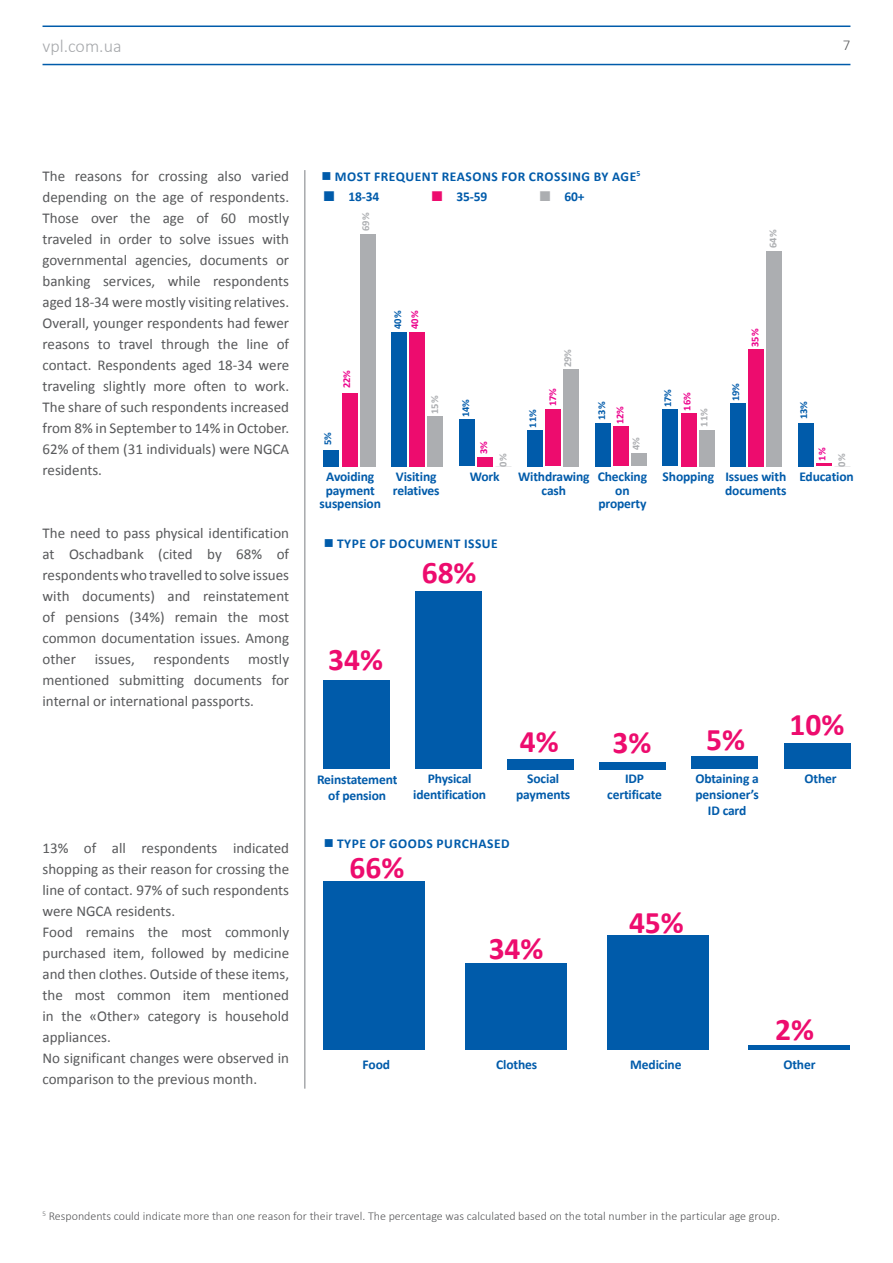
<style>
.page{position:relative;width:893px;height:1263px;background:#fff}
.page>*{position:absolute;margin:0;border:0;box-sizing:border-box;transform-origin:0 0}
.t1{font:700 31.5px "Calibri";color:#ed0c6e}
.t2{font:300 18px "Calibri";color:#a7a9ac}
.t3{font:15px/21px "Calibri";color:#58595b;text-align:justify}
.t4{font:300 15px "Calibri";color:#58595b}
.t5{font:700 13.5px/13.5px "Calibri";letter-spacing:-.01em;color:#005baa;text-align:center}
.t6{font:700 13.5px "Calibri";letter-spacing:.04em;color:#005baa}
.t7{font:300 12px "Calibri";color:#58595b}
.t8{font:700 10.5px "Calibri";letter-spacing:-.01em;color:#005baa}
.t9{font:700 10.5px "Calibri";letter-spacing:-.01em;color:#ec008c}
.t10{font:700 10.5px "Calibri";letter-spacing:-.01em;color:#acaeb1}
</style>
<div class="page">
<hr style="left:43px;top:64px;width:807px;height:1px;background:#005baa">
<hr style="left:43px;top:26px;width:807px;height:1px;background:#005baa">
<div style="left:324px;top:681px;width:66px;height:88px;background:#005baa"></div>
<div style="left:416px;top:591px;width:66px;height:178px;background:#005baa"></div>
<div style="left:508px;top:759px;width:66px;height:10px;background:#005baa"></div>
<div style="left:600px;top:762px;width:66px;height:7px;background:#005baa"></div>
<div style="left:692px;top:757px;width:66px;height:12px;background:#005baa"></div>
<div style="left:784px;top:743px;width:66px;height:26px;background:#005baa"></div>
<hr style="left:304px;top:170px;width:2px;height:919px;background:#a7a9ac">
<div style="left:360px;top:234px;width:15px;height:232px;background:#acaeb1"></div>
<div style="left:427px;top:416px;width:16px;height:50px;background:#acaeb1"></div>
<div style="left:563px;top:369px;width:16px;height:97px;background:#acaeb1"></div>
<div style="left:631px;top:453px;width:16px;height:13px;background:#acaeb1"></div>
<div style="left:699px;top:430px;width:15px;height:36px;background:#acaeb1"></div>
<div style="left:766px;top:251px;width:16px;height:215px;background:#acaeb1"></div>
<div style="left:342px;top:393px;width:15px;height:73px;background:#ed0c6e"></div>
<div style="left:409px;top:332px;width:16px;height:134px;background:#ed0c6e"></div>
<div style="left:477px;top:457px;width:16px;height:9px;background:#ed0c6e"></div>
<div style="left:545px;top:409px;width:16px;height:57px;background:#ed0c6e"></div>
<div style="left:613px;top:426px;width:16px;height:40px;background:#ed0c6e"></div>
<div style="left:681px;top:413px;width:15px;height:53px;background:#ed0c6e"></div>
<div style="left:748px;top:349px;width:16px;height:117px;background:#ed0c6e"></div>
<hr style="left:816px;top:463px;width:16px;height:3px;background:#ed0c6e">
<div style="left:324px;top:450px;width:15px;height:16px;background:#005baa"></div>
<div style="left:391px;top:332px;width:16px;height:134px;background:#005baa"></div>
<div style="left:459px;top:420px;width:16px;height:46px;background:#005baa"></div>
<div style="left:527px;top:430px;width:16px;height:36px;background:#005baa"></div>
<div style="left:595px;top:423px;width:15px;height:43px;background:#005baa"></div>
<div style="left:662px;top:409px;width:16px;height:57px;background:#005baa"></div>
<div style="left:730px;top:403px;width:16px;height:63px;background:#005baa"></div>
<div style="left:798px;top:423px;width:16px;height:43px;background:#005baa"></div>
<div style="left:324px;top:882px;width:101px;height:168px;background:#005baa"></div>
<div style="left:465px;top:963px;width:102px;height:87px;background:#005baa"></div>
<div style="left:607px;top:935px;width:101px;height:115px;background:#005baa"></div>
<div style="left:748px;top:1045px;width:102px;height:5px;background:#005baa"></div>
<p class="t2" style="left:43px;top:35px;width:80px">vpl.com.ua</p>
<p class="t4" style="left:843px;top:35px;width:9px">7</p>
<p class="t3" style="left:43px;top:165px;width:248px">The reasons for crossing also varied depending on the age of respondents.<br>Those over the age of 60 mostly traveled in order to solve issues with governmental agencies, documents or banking services, while respondents aged 18-34 were mostly visiting relatives.<br>Overall, younger respondents had fewer reasons to travel through the line of contact. Respondents aged 18-34 were traveling slightly more often to work.<br>The share of such respondents increased from 8% in September to 14% in October.<br>62% of them (31 individuals) were NGCA residents.</p>
<p class="t3" style="left:43px;top:522px;width:248px">The need to pass physical identification at Oschadbank (cited by 68% of respondents who travelled to solve issues with documents) and reinstatement of pensions (34%) remain the most common documentation issues. Among other issues, respondents mostly mentioned submitting documents for internal or international passports.</p>
<p class="t3" style="left:43px;top:837px;width:248px">13% of all respondents indicated shopping as their reason for crossing the line of contact. 97% of such respondents were NGCA residents.</p>
<p class="t3" style="left:43px;top:921px;width:248px">Food remains the most commonly purchased item, followed by medicine and then clothes. Outside of these items, the most common item mentioned in the «Other» category is household appliances.</p>
<p class="t3" style="left:43px;top:1047px;width:248px">No significant changes were observed in comparison to the previous month.</p>
<p class="t6" style="left:322px;top:167px;width:320px">■ MOST FREQUENT REASONS FOR CROSSING BY AGE<sup>5</sup></p>
<p class="t5" style="left:348px;top:189px;width:32px">18-34</p>
<p class="t5" style="left:456px;top:189px;width:32px">35-59</p>
<p class="t5" style="left:564px;top:189px;width:22px">60+</p>
<p class="t10" style="left:359px;top:231px;width:20px;rotate:-90deg">69%</p>
<p class="t10" style="left:766px;top:248px;width:20px;rotate:-90deg">64%</p>
<p class="t9" style="left:340px;top:388px;width:20px;rotate:-90deg">22%</p>
<p class="t8" style="left:321px;top:445px;width:14px;rotate:-90deg">5%</p>
<p class="t8" style="left:391px;top:329px;width:20px;rotate:-90deg">40%</p>
<p class="t9" style="left:408px;top:329px;width:20px;rotate:-90deg">40%</p>
<p class="t10" style="left:428px;top:414px;width:20px;rotate:-90deg">15%</p>
<p class="t8" style="left:459px;top:417px;width:20px;rotate:-90deg">14%</p>
<p class="t9" style="left:477px;top:454px;width:14px;rotate:-90deg">3%</p>
<p class="t10" style="left:561px;top:367px;width:20px;rotate:-90deg">29%</p>
<p class="t9" style="left:546px;top:406px;width:20px;rotate:-90deg">17%</p>
<p class="t8" style="left:526px;top:428px;width:20px;rotate:-90deg">11%</p>
<p class="t8" style="left:595px;top:420px;width:20px;rotate:-90deg">13%</p>
<p class="t9" style="left:613px;top:424px;width:20px;rotate:-90deg">12%</p>
<p class="t9" style="left:748px;top:347px;width:20px;rotate:-90deg">35%</p>
<p class="t8" style="left:661px;top:407px;width:20px;rotate:-90deg">17%</p>
<p class="t8" style="left:729px;top:401px;width:20px;rotate:-90deg">19%</p>
<p class="t9" style="left:680px;top:411px;width:20px;rotate:-90deg">16%</p>
<p class="t10" style="left:697px;top:426px;width:20px;rotate:-90deg">11%</p>
<p class="t8" style="left:797px;top:419px;width:20px;rotate:-90deg">13%</p>
<p class="t10" style="left:629px;top:450px;width:14px;rotate:-90deg">4%</p>
<p class="t9" style="left:815px;top:460px;width:14px;rotate:-90deg">1%</p>
<p class="t10" style="left:496px;top:467px;width:14px;rotate:-90deg">0%</p>
<p class="t10" style="left:835px;top:467px;width:14px;rotate:-90deg">0%</p>
<p class="t5" style="left:320px;top:470px;width:63px">Avoiding payment suspension</p>
<p class="t5" style="left:393px;top:470px;width:48px;text-align:left">Visiting relatives</p>
<p class="t5" style="left:470px;top:470px;width:31px">Work</p>
<p class="t5" style="left:518px;top:470px;width:73px">Withdrawing cash</p>
<p class="t5" style="left:598px;top:470px;width:51px">Checking on property</p>
<p class="t5" style="left:663px;top:470px;width:53px">Shopping</p>
<p class="t5" style="left:725px;top:470px;width:63px;text-align:left">Issues with documents</p>
<p class="t5" style="left:799px;top:470px;width:56px">Education</p>
<p class="t6" style="left:324px;top:535px;width:176px">■ TYPE OF DOCUMENT ISSUE</p>
<p class="t1" style="left:328px;top:639px;width:56px">34%</p>
<p class="t1" style="left:422px;top:552px;width:56px">68%</p>
<p class="t1" style="left:520px;top:721px;width:40px">4%</p>
<p class="t1" style="left:612px;top:722px;width:40px">3%</p>
<p class="t1" style="left:706px;top:719px;width:40px">5%</p>
<p class="t1" style="left:789px;top:704px;width:56px">10%</p>
<p class="t5" style="left:317px;top:771px;width:82px;line-height:16.2px">Reinstatement of pension</p>
<p class="t5" style="left:413px;top:770px;width:74px;line-height:16.2px">Physical identification</p>
<p class="t5" style="left:516px;top:770px;width:56px;line-height:16.2px">Social payments</p>
<p class="t5" style="left:607px;top:770px;width:56px;line-height:16.2px">IDP certificate</p>
<p class="t5" style="left:695px;top:770px;width:65px;line-height:16.2px">Obtaining a pensioner’s<br>ID card</p>
<p class="t5" style="left:805px;top:772px;width:34px">Other</p>
<p class="t6" style="left:324px;top:835px;width:187px">■ TYPE OF GOODS PURCHASED</p>
<p class="t1" style="left:349px;top:848px;width:56px">66%</p>
<p class="t1" style="left:489px;top:928px;width:56px">34%</p>
<p class="t1" style="left:629px;top:902px;width:56px">45%</p>
<p class="t1" style="left:775px;top:1009px;width:40px">2%</p>
<p class="t5" style="left:363px;top:1058px;width:29px">Food</p>
<p class="t5" style="left:496px;top:1058px;width:43px">Clothes</p>
<p class="t5" style="left:630px;top:1058px;width:53px">Medicine</p>
<p class="t5" style="left:783px;top:1058px;width:34px">Other</p>
<p class="t7" style="left:43px;top:1209px;width:739px"><sup>5</sup> Respondents could indicate more than one reason for their travel. The percentage was calculated based on the total number in the particular age group.</p>
</div>
